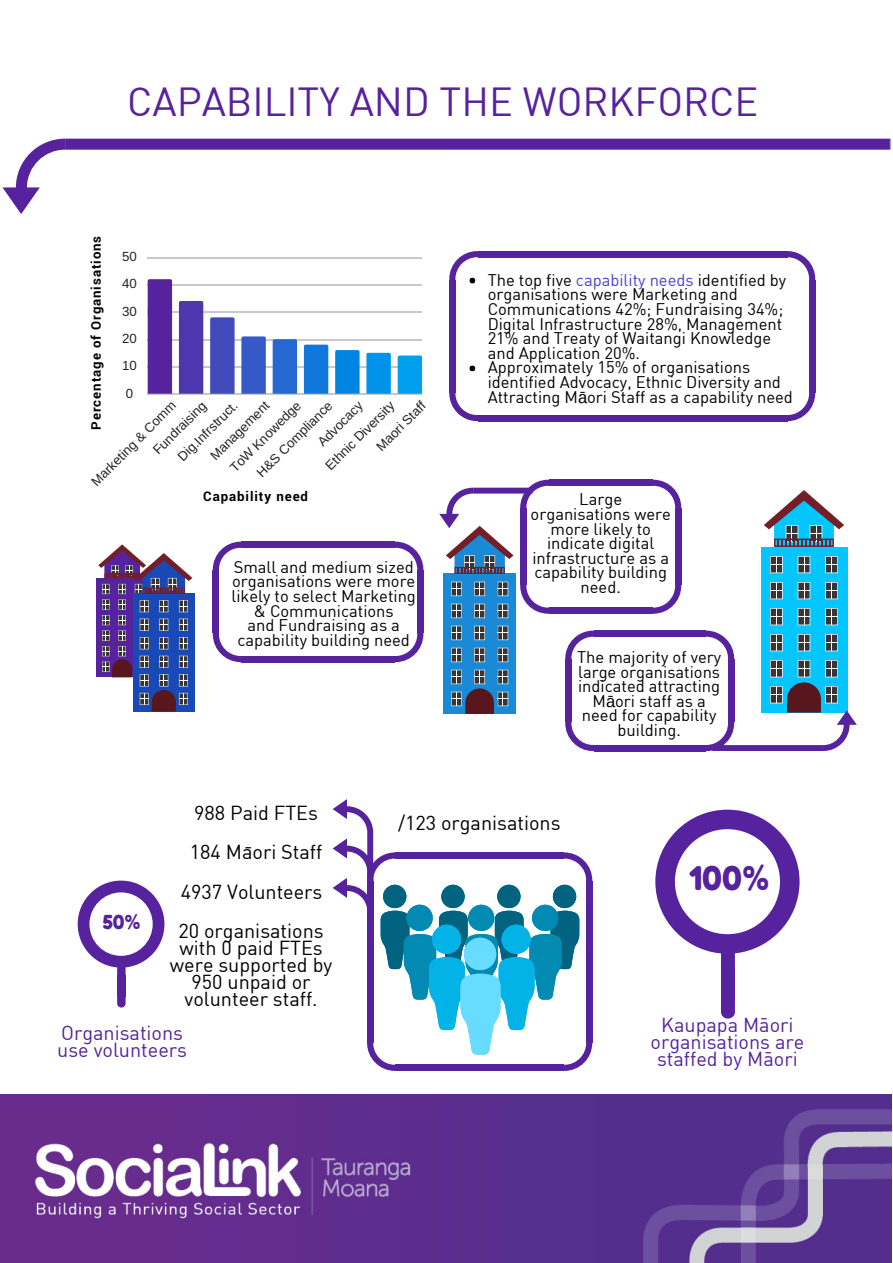
<style>
.page{position:relative;width:893px;height:1263px;background:#fff}
.page>*{position:absolute;margin:0;border:0;box-sizing:border-box;transform-origin:0 0}
.t1{font:39.75px "DIN";color:#56229d}
.t2{font:32.7px "Fredoka One";color:#56229d}
.t3{font:19.8px/17px "DIN";color:#000}
.t4{font:19.8px/17px "DIN";color:#56229d}
.t5{font:19.35px "Fredoka One";color:#56229d}
.t6{font:16.5px/14.7px "DIN";color:#000;text-align:center}
.t7{font:13.2px "Arimo";color:#222}
.t8{font:700 13.2px "Roboto";letter-spacing:.07em;color:#000}
.s1{color:#4843c9}
.s2{font-family:"Liberation Sans"}
</style>
<div class="page">
<hr style="left:148px;top:394px;width:274px;height:1px;background:#222">
<hr style="left:148px;top:366px;width:274px;height:2px;background:#222">
<hr style="left:148px;top:339px;width:274px;height:1px;background:#222">
<hr style="left:148px;top:312px;width:274px;height:1px;background:#222">
<hr style="left:148px;top:285px;width:274px;height:1px;background:#222">
<hr style="left:148px;top:257px;width:274px;height:1px;background:#222">
<div style="left:148px;top:279px;width:24px;height:115px;background:#56229d"></div>
<div style="left:179px;top:301px;width:24px;height:93px;background:#4d37ac"></div>
<svg style="left:210px;top:317px;width:25px;height:77px;background:#474ebb"></svg>
<svg style="left:241px;top:336px;width:25px;height:58px"></svg>
<svg style="left:273px;top:339px;width:24px;height:55px"></svg>
<svg style="left:304px;top:345px;width:24px;height:49px"></svg>
<svg style="left:335px;top:350px;width:25px;height:44px"></svg>
<svg style="left:366px;top:353px;width:25px;height:41px"></svg>
<svg style="left:398px;top:355px;width:24px;height:39px"></svg>
<svg style="left:785px;top:251px;width:30px;height:29px"></svg>
<div style="left:478px;top:251px;width:309px;height:6px;background:#56229d"></div>
<div style="left:449px;top:280px;width:6px;height:112px;background:#56229d"></div>
<div style="left:478px;top:415px;width:309px;height:6px;background:#56229d"></div>
<svg style="left:449px;top:391px;width:29px;height:30px"></svg>
<div style="left:809px;top:280px;width:6px;height:112px;background:#56229d"></div>
<svg style="left:787px;top:392px;width:28px;height:29px"></svg>
<svg style="left:449px;top:251px;width:30px;height:32px"></svg>
<svg style="left:470px;top:366px;width:5px;height:5px"></svg>
<img style="left:0;top:1094px;width:892px;height:169px">
<svg style="left:2px;top:139px;width:888px;height:75px"></svg>
<div style="left:133px;top:593px;width:61px;height:118px;background:#1948b7"></div>
<svg style="left:98px;top:544px;width:94px;height:167px"></svg>
<svg style="left:213px;top:542px;width:28px;height:28px"></svg>
<svg style="left:395px;top:542px;width:28px;height:28px"></svg>
<div style="left:241px;top:542px;width:154px;height:6px;background:#56229d"></div>
<div style="left:213px;top:570px;width:6px;height:63px;background:#56229d"></div>
<div style="left:241px;top:656px;width:154px;height:6px;background:#56229d"></div>
<svg style="left:213px;top:633px;width:28px;height:29px"></svg>
<div style="left:417px;top:570px;width:6px;height:63px;background:#56229d"></div>
<svg style="left:395px;top:633px;width:28px;height:29px"></svg>
<div style="left:443px;top:574px;width:73px;height:140px;background:#1a8ad7"></div>
<svg style="left:451px;top:626px;width:11px;height:14px"></svg>
<svg style="left:474px;top:626px;width:11px;height:14px"></svg>
<svg style="left:498px;top:626px;width:10px;height:14px"></svg>
<svg style="left:451px;top:648px;width:11px;height:14px"></svg>
<svg style="left:474px;top:648px;width:11px;height:14px"></svg>
<svg style="left:498px;top:648px;width:10px;height:14px"></svg>
<svg style="left:451px;top:670px;width:57px;height:44px"></svg>
<div style="left:761px;top:547px;width:86px;height:166px;background:#04c6ff"></div>
<svg style="left:770px;top:556px;width:13px;height:17px"></svg>
<svg style="left:798px;top:556px;width:12px;height:17px"></svg>
<svg style="left:825px;top:556px;width:13px;height:17px"></svg>
<svg style="left:770px;top:582px;width:13px;height:17px"></svg>
<svg style="left:798px;top:582px;width:12px;height:17px"></svg>
<svg style="left:825px;top:582px;width:13px;height:17px"></svg>
<svg style="left:770px;top:608px;width:13px;height:17px"></svg>
<svg style="left:798px;top:608px;width:12px;height:17px"></svg>
<svg style="left:825px;top:608px;width:13px;height:17px"></svg>
<svg style="left:764px;top:490px;width:80px;height:57px"></svg>
<svg style="left:652px;top:480px;width:29px;height:28px"></svg>
<div style="left:549px;top:480px;width:103px;height:6px;background:#56229d"></div>
<div style="left:549px;top:608px;width:103px;height:6px;background:#56229d"></div>
<div style="left:675px;top:508px;width:6px;height:77px;background:#56229d"></div>
<svg style="left:651px;top:585px;width:30px;height:29px"></svg>
<svg style="left:565px;top:631px;width:29px;height:29px"></svg>
<div style="left:594px;top:631px;width:111px;height:6px;background:#56229d"></div>
<div style="left:565px;top:659px;width:6px;height:63px;background:#56229d"></div>
<div style="left:594px;top:745px;width:111px;height:6px;background:#56229d"></div>
<svg style="left:565px;top:721px;width:29px;height:30px"></svg>
<svg style="left:439px;top:480px;width:111px;height:138px"></svg>
<svg style="left:705px;top:631px;width:152px;height:120px"></svg>
<svg style="left:333px;top:799px;width:259px;height:272px"></svg>
<svg style="left:78px;top:880px;width:86px;height:95px"></svg>
<svg style="left:117px;top:996px;width:9px;height:11px"></svg>
<div style="left:117px;top:975px;width:9px;height:21px;background:#56229d"></div>
<svg style="left:655px;top:810px;width:144px;height:156px"></svg>
<svg style="left:721px;top:1000px;width:14px;height:18px"></svg>
<div style="left:721px;top:966px;width:14px;height:34px;background:#56229d"></div>
<h1 class="t1" style="left:127px;top:77px;width:633px">CAPABILITY AND THE WORKFORCE</h1>
<p class="t8" style="left:87px;top:429px;width:195px;rotate:-90deg">Percentage of Organisations</p>
<p class="t7" style="left:122px;top:249px;width:16px">50</p>
<p class="t7" style="left:122px;top:276px;width:16px">40</p>
<p class="t7" style="left:122px;top:304px;width:16px">30</p>
<p class="t7" style="left:122px;top:331px;width:16px">20</p>
<p class="t7" style="left:122px;top:358px;width:16px">10</p>
<p class="t7" style="left:126px;top:386px;width:9px">0</p>
<p class="t7" style="left:373px;top:443px;width:65px;rotate:-45deg">Maori Staff</p>
<p class="t7" style="left:207px;top:453px;width:79px;rotate:-45deg">Management</p>
<p class="t7" style="left:322px;top:463px;width:93px;rotate:-45deg">Ethnic Diversity</p>
<p class="t7" style="left:315px;top:439px;width:59px;rotate:-45deg">Advocacy</p>
<p class="t7" style="left:254px;top:469px;width:102px;rotate:-45deg">H&amp;S Compliance</p>
<p class="t7" style="left:227px;top:465px;width:96px;rotate:-45deg">ToW Knowedge</p>
<p class="t7" style="left:150px;top:447px;width:71px;rotate:-45deg">Fundraising</p>
<p class="t7" style="left:88px;top:478px;width:115px;rotate:-45deg">Marketing &amp; Comm</p>
<p class="t7" style="left:175px;top:454px;width:80px;rotate:-45deg">Dig.Infrstruct.</p>
<p class="t8" style="left:203px;top:487px;width:106px">Capability need</p>
<p class="t6" style="left:231px;top:559px;width:186px">Small and medium sized organisations were more likely to select Marketing &amp; Communications<br>and Fundraising as a capability building need</p>
<p class="t6" style="left:488px;top:272px;width:307px;text-align:left">The top five <span class="s1">capability needs</span> identified by organisations were Marketing and Communications 42%; Fundraising 34%; Digital Infrastructure 28%, Management 21% and Treaty of Waitangi Knowledge and Application 20%.<br>Approximately 15% of organisations identified Advocacy, Ethnic Diversity and Attracting M<span class="s2">ā</span>ori Staff as a capability need</p>
<p class="t6" style="left:531px;top:491px;width:142px">Large organisations were more likely to indicate digital infrastructure as a capability building need.</p>
<p class="t6" style="left:577px;top:649px;width:146px">The majority of very large organisations indicated attracting<br>M<span class="s2">ā</span>ori staff as a need for capability building.</p>
<p class="t5" style="left:103px;top:910px;width:40px">50%</p>
<p class="t3" style="left:190px;top:793px;width:134px;line-height:38.2px">988 Paid FTEs<br>184 Maori Staff</p>
<p class="t3" style="left:181px;top:883px;width:143px">4937 Volunteers</p>
<p class="t3" style="left:244px;top:837px;width:10px">-</p>
<p class="t3" style="left:170px;top:922px;width:164px;text-align:center">20 organisations with 0 paid FTEs were supported by<br>950 unpaid or volunteer staff.</p>
<p class="t4" style="left:57px;top:1023px;width:131px">Organisations use volunteers</p>
<p class="t3" style="left:398px;top:814px;width:164px">/123 organisations</p>
<h2 class="t2" style="left:689px;top:858px;width:82px">100%</h2>
<p class="t4" style="left:650px;top:1016px;width:155px;text-align:center">Kaupapa Maori organisations are staffed by Maori</p>
<p class="t4" style="left:760px;top:999px;width:14px;line-height:33.8px">- -</p>
</div>
